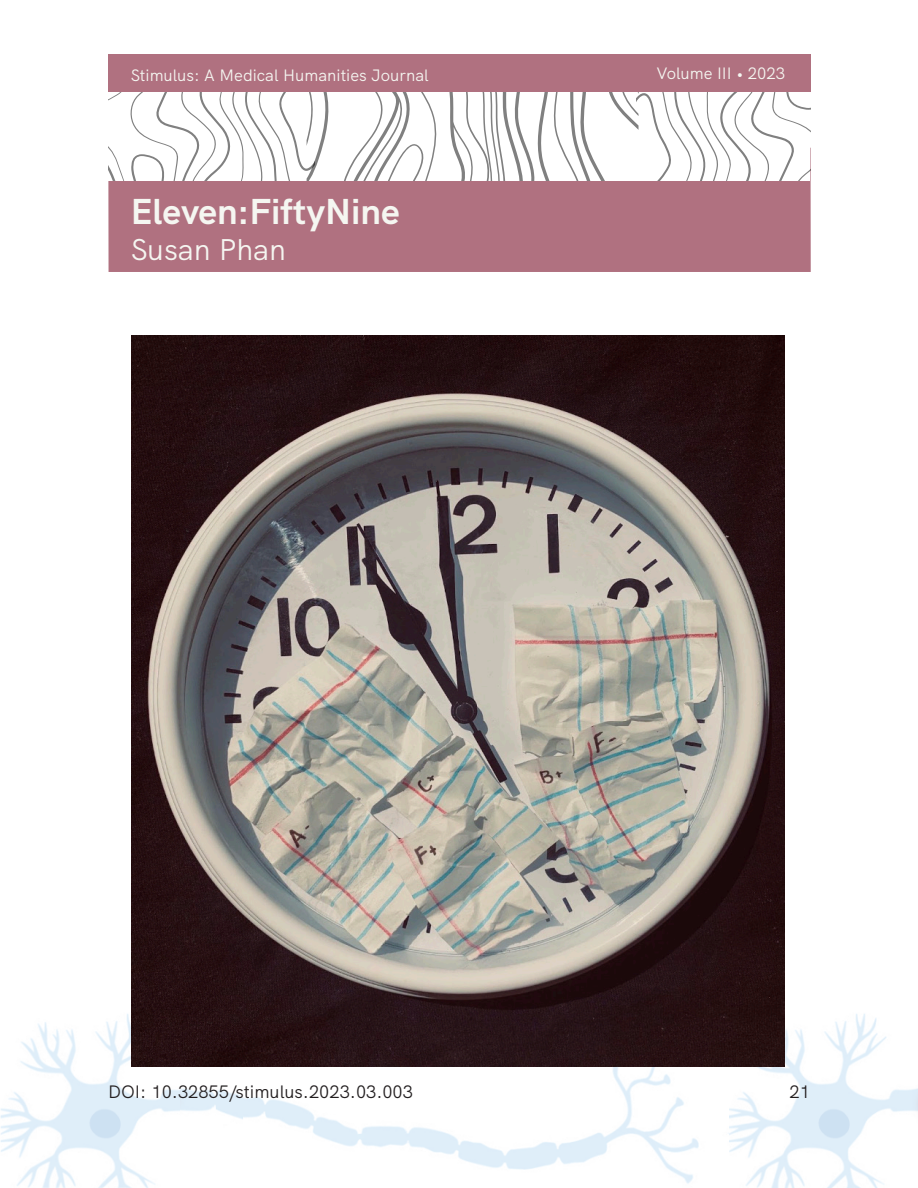
<style>
.page{position:relative;width:918px;height:1188px;background:#fff}
.page>*{position:absolute;margin:0;border:0;box-sizing:border-box;transform-origin:0 0}
.t1{font:700 36px "HK Grotesk";color:#f5f6f1}
.t2{font:30px "HK Grotesk";color:#f5f6f1}
.t3{font:18px "HK Grotesk";color:#231f20}
.t4{font:16.5px "HK Grotesk";color:#f5f6f1}
</style>
<div class="page">
<img style="left:0;top:1014px;width:699px;height:174px">
<img style="left:729px;top:1003px;width:189px;height:185px">
<img style="left:181px;top:1067px;width:41px;height:65px">
<img style="left:217px;top:1067px;width:26px;height:56px">
<img style="left:131px;top:335px;width:653px;height:732px">
<div style="left:108px;top:54px;width:702px;height:38px;background:#b07180"></div>
<div style="left:108px;top:148px;width:703px;height:124px;background:#b07180"></div>
<svg style="left:108px;top:92px;width:702px;height:89px"></svg>
<p class="t4" style="left:131px;top:62px;width:299px">Stimulus: A Medical Humanities Journal</p>
<p class="t4" style="left:656px;top:60px;width:130px">Volume III • 2023</p>
<p class="t1" style="left:131px;top:183px;width:271px">Eleven:FiftyNine</p>
<p class="t2" style="left:131px;top:226px;width:157px">Susan Phan</p>
<p class="t3" style="left:108px;top:1078px;width:306px">DOI: 10.32855/stimulus.2023.03.003</p>
<p class="t3" style="left:790px;top:1078px;width:22px">21</p>
</div>
